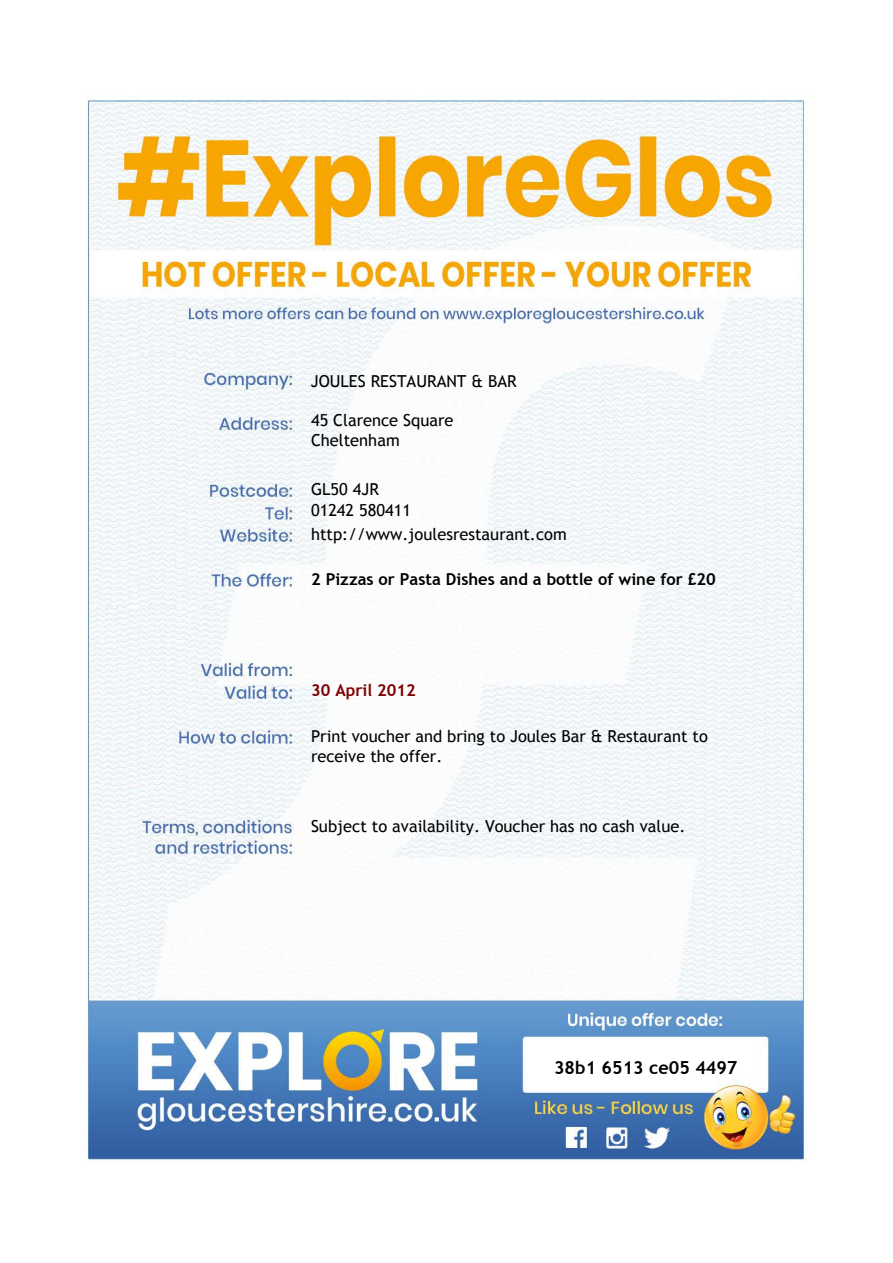
<style>
.page{position:relative;width:893px;height:1263px;background:#fff}
.page>*{position:absolute;margin:0;border:0;box-sizing:border-box;transform-origin:0 0}
.t1{font:700 18px "Trebuchet MS";color:#000}
.t2{font:16.5px/20px "Trebuchet MS";color:#000}
.t3{font:700 16.5px "Trebuchet MS";color:#000}
.t4{font:700 16.5px "Trebuchet MS";color:#800000}
</style>
<div class="page">
<img style="left:86px;top:99px;width:719px;height:1064px">
<p class="t2" style="left:311px;top:371px;width:207px">JOULES RESTAURANT &amp; BAR</p>
<p class="t2" style="left:311px;top:410px;width:144px">45 Clarence Square<br>Cheltenham</p>
<p class="t2" style="left:311px;top:478px;width:102px;line-height:21.6px">GL50 4JR<br>01242 580411</p>
<p class="t2" style="left:311px;top:524px;width:257px">http://www.joulesrestaurant.com</p>
<p class="t3" style="left:311px;top:569px;width:406px">2 Pizzas or Pasta Dishes and a bottle of wine for £20</p>
<p class="t4" style="left:311px;top:680px;width:106px">30 April 2012</p>
<p class="t2" style="left:311px;top:727px;width:398px">Print voucher and bring to Joules Bar &amp; Restaurant to receive the offer.</p>
<p class="t2" style="left:311px;top:816px;width:376px">Subject to availability. Voucher has no cash value.</p>
<p class="t1" style="left:554px;top:1056px;width:185px">38b1 6513 ce05 4497</p>
</div>
